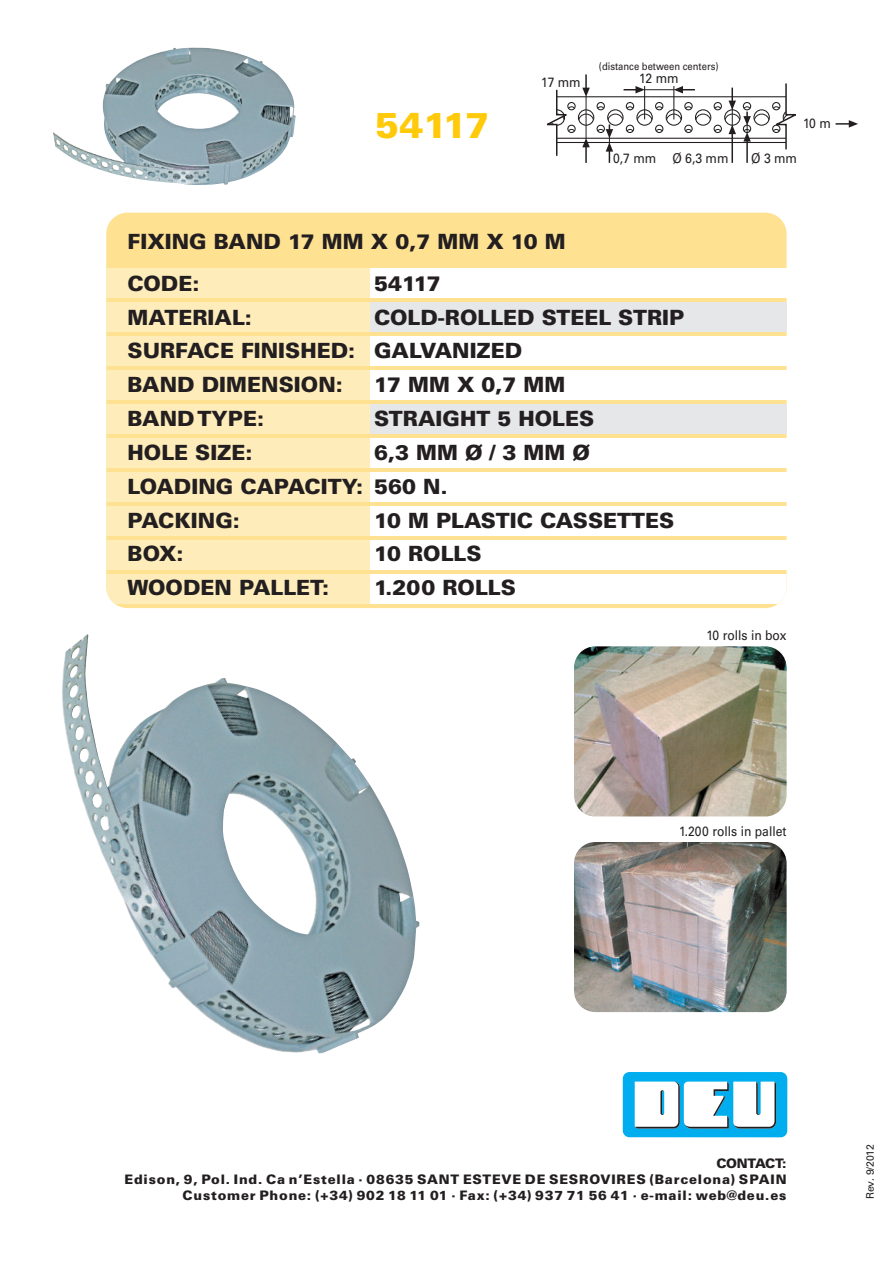
<style>
.page{position:relative;width:893px;height:1263px;background:#fff}
.page>*{position:absolute;margin:0;border:0;box-sizing:border-box;transform-origin:0 0}
.t1{font:900 36px "Univers LT";letter-spacing:-.025em;color:#feca0a}
.t2{font:900 21px/33.8px "Univers LT";color:#231f20}
.t3{font:13.5px "Univers LT";color:#231f20;scale:.9 1}
.t4{font:900 13.2px/15.8px "Univers LT";letter-spacing:.06em;color:#231f20;text-align:right}
.t5{font:10.5px "Univers LT";color:#231f20;scale:.9 1}
.t6{font:10.5px "Univers LT";color:#231f20}
</style>
<div class="page">
<div style="left:623px;top:1072px;width:164px;height:65px;background:#00aeef;border-radius:7px"></div>
<svg style="left:635px;top:1081px;width:141px;height:47px;background:#cde4ec"></svg>
<div style="left:106px;top:213px;width:681px;height:395px;background:#ffe192;border-radius:21px"></div>
<div style="left:106px;top:574px;width:264px;height:30px;background:#feedbb"></div>
<div style="left:370px;top:574px;width:417px;height:30px;background:#fff"></div>
<div style="left:106px;top:268px;width:264px;height:30px;background:#feedbb"></div>
<div style="left:370px;top:268px;width:417px;height:30px;background:#fff"></div>
<div style="left:106px;top:302px;width:264px;height:30px;background:#feedbb"></div>
<div style="left:370px;top:302px;width:417px;height:30px;background:#e6e7e9"></div>
<div style="left:106px;top:336px;width:264px;height:30px;background:#feedbb"></div>
<div style="left:370px;top:336px;width:417px;height:30px;background:#fff"></div>
<div style="left:106px;top:370px;width:264px;height:30px;background:#feedbb"></div>
<div style="left:370px;top:370px;width:417px;height:30px;background:#fff"></div>
<div style="left:106px;top:404px;width:264px;height:30px;background:#feedbb"></div>
<div style="left:370px;top:404px;width:417px;height:30px;background:#e6e7e9"></div>
<div style="left:106px;top:438px;width:264px;height:30px;background:#feedbb"></div>
<div style="left:370px;top:438px;width:417px;height:30px;background:#fff"></div>
<div style="left:106px;top:472px;width:264px;height:30px;background:#feedbb"></div>
<div style="left:370px;top:472px;width:417px;height:30px;background:#fff"></div>
<div style="left:106px;top:506px;width:264px;height:30px;background:#feedbb"></div>
<div style="left:370px;top:506px;width:417px;height:30px;background:#fff"></div>
<div style="left:106px;top:540px;width:264px;height:30px;background:#feedbb"></div>
<div style="left:370px;top:540px;width:417px;height:30px;background:#fff"></div>
<img style="left:574px;top:646px;width:213px;height:170px">
<img style="left:574px;top:842px;width:213px;height:170px">
<svg style="left:836px;top:120px;width:22px;height:8px"></svg>
<svg style="left:547px;top:74px;width:249px;height:89px"></svg>
<img style="left:53px;top:47px;width:243px;height:138px">
<img style="left:62px;top:634px;width:357px;height:420px">
<h1 class="t1" style="left:375px;top:102px;width:116px">54117</h1>
<p class="t3" style="left:541px;top:74px;width:46px">17 mm</p>
<p class="t5" style="left:599px;top:60px;width:135px">(distance between centers)</p>
<p class="t3" style="left:639px;top:71px;width:46px">12 mm</p>
<p class="t3" style="left:613px;top:150px;width:50px">0,7 mm</p>
<p class="t3" style="left:672px;top:150px;width:64px">Ø 6,3 mm</p>
<p class="t3" style="left:803px;top:116px;width:32px">10 m</p>
<p class="t3" style="left:751px;top:150px;width:53px">Ø 3 mm</p>
<p class="t2" style="left:127px;top:220px;width:440px;line-height:42px">FIXING BAND 17 MM X 0,7 MM X 10 M<br>CODE:</p>
<p class="t2" style="left:374px;top:266px;width:68px">54117</p>
<p class="t2" style="left:127px;top:300px;width:558px;text-indent:247px">COLD-ROLLED STEEL STRIP<br>SURFACE FINISHED: GALVANIZED<br>BAND DIMENSION:</p>
<p class="t2" style="left:127px;top:300px;width:126px">MATERIAL:</p>
<p class="t2" style="left:374px;top:368px;width:193px">17 MM X 0,7 MM</p>
<p class="t2" style="left:127px;top:401px;width:138px">BAND TYPE:</p>
<p class="t2" style="left:374px;top:401px;width:222px">STRAIGHT 5 HOLES</p>
<p class="t2" style="left:127px;top:435px;width:126px">HOLE SIZE:</p>
<p class="t2" style="left:127px;top:435px;width:464px;text-indent:247px">6,3 MM Ø / 3 MM Ø<br>LOADING CAPACITY: 560 N.<br>PACKING:</p>
<p class="t2" style="left:374px;top:503px;width:302px">10 M PLASTIC CASSETTES</p>
<p class="t2" style="left:127px;top:537px;width:57px">BOX:</p>
<p class="t2" style="left:374px;top:537px;width:109px">10 ROLLS</p>
<p class="t2" style="left:127px;top:570px;width:203px">WOODEN PALLET:</p>
<p class="t2" style="left:374px;top:570px;width:143px">1.200 ROLLS</p>
<p class="t3" style="left:706px;top:627px;width:91px">10 rolls in box</p>
<p class="t3" style="left:679px;top:823px;width:121px">1.200 rolls in pallet</p>
<p class="t4" style="left:125px;top:1156px;width:663px">CONTACT:<br>Edison, 9, Pol. Ind. Ca n’Estella · 08635 SANT ESTEVE DE SESROVIRES (Barcelona) SPAIN<br>Customer Phone: (+34) 902 18 11 01 · Fax: (+34) 937 71 56 41 · e-mail: web@deu.es</p>
<p class="t6" style="left:864px;top:1199px;width:57px;rotate:-90deg">Rev. 9/2012</p>
</div>
